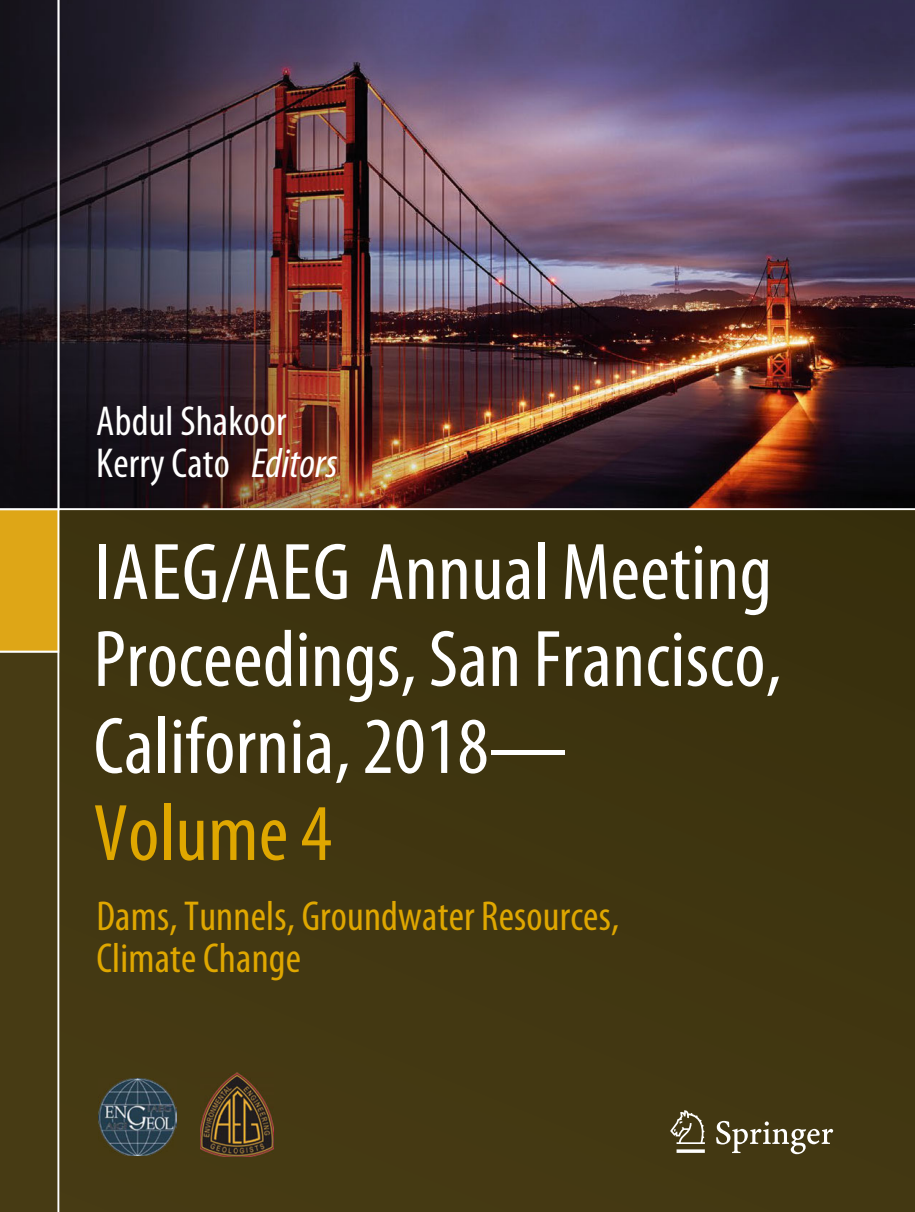
<style>
.page{position:relative;width:915px;height:1212px;background:#fff}
.page>*{position:absolute;margin:0;border:0;box-sizing:border-box;transform-origin:0 0}
.t1{font:condensed 81px/87px "Mdsfvh Mbnyrk Myriad Pro";letter-spacing:.005em;color:#fff;scale:1.07 1}
.t2{font:condensed 42px/42px "Mdsfvh Mbnyrk Myriad Pro";letter-spacing:.005em;color:#dfa700}
.t3{font:condensed 42px/42px "Mdsfvh Mbnyrk Myriad Pro";letter-spacing:.005em;color:#fff}
.s1{font-family:"Dsffgd Jgppwf Myriad Pro";font-style:italic}
.s2{font-size:78px}
.s3{color:#dfa700}
</style>
<div class="page">
<div style="left:0;top:0;width:914px;height:1212px;background:#473b14"></div>
<div style="left:0;top:510px;width:60px;height:141px;background:#dea617"></div>
<img style="left:0;top:0;width:914px;height:508px">
<hr style="left:0;top:508px;width:914px;height:2px;background:#fff">
<hr style="left:0;top:651px;width:60px;height:2px;background:#fff">
<hr style="left:57px;top:0;width:3px;height:1212px;background:#fff">
<svg style="left:60px;top:510px;width:854px;height:647px"></svg>
<svg style="left:670px;top:1110px;width:162px;height:44px"></svg>
<img style="left:99px;top:1078px;width:77px;height:78px">
<img style="left:200px;top:1073px;width:73px;height:83px">
<p class="t3" style="left:96px;top:404px;width:243px">Abdul Shakoor<br>Kerry Cato <span class="s1">Editors</span></p>
<p class="t1" style="left:94px;top:536px;width:644px">IAEG/AEG Annual Meeting<br>Proceedings, San Francisco,<br>California, 2018<span class="s2">—<br></span><span class="s3">Volume 4</span></p>
<p class="t2" style="left:96px;top:899px;width:524px">Dams, Tunnels, Groundwater Resources,<br>Climate Change</p>
</div>
